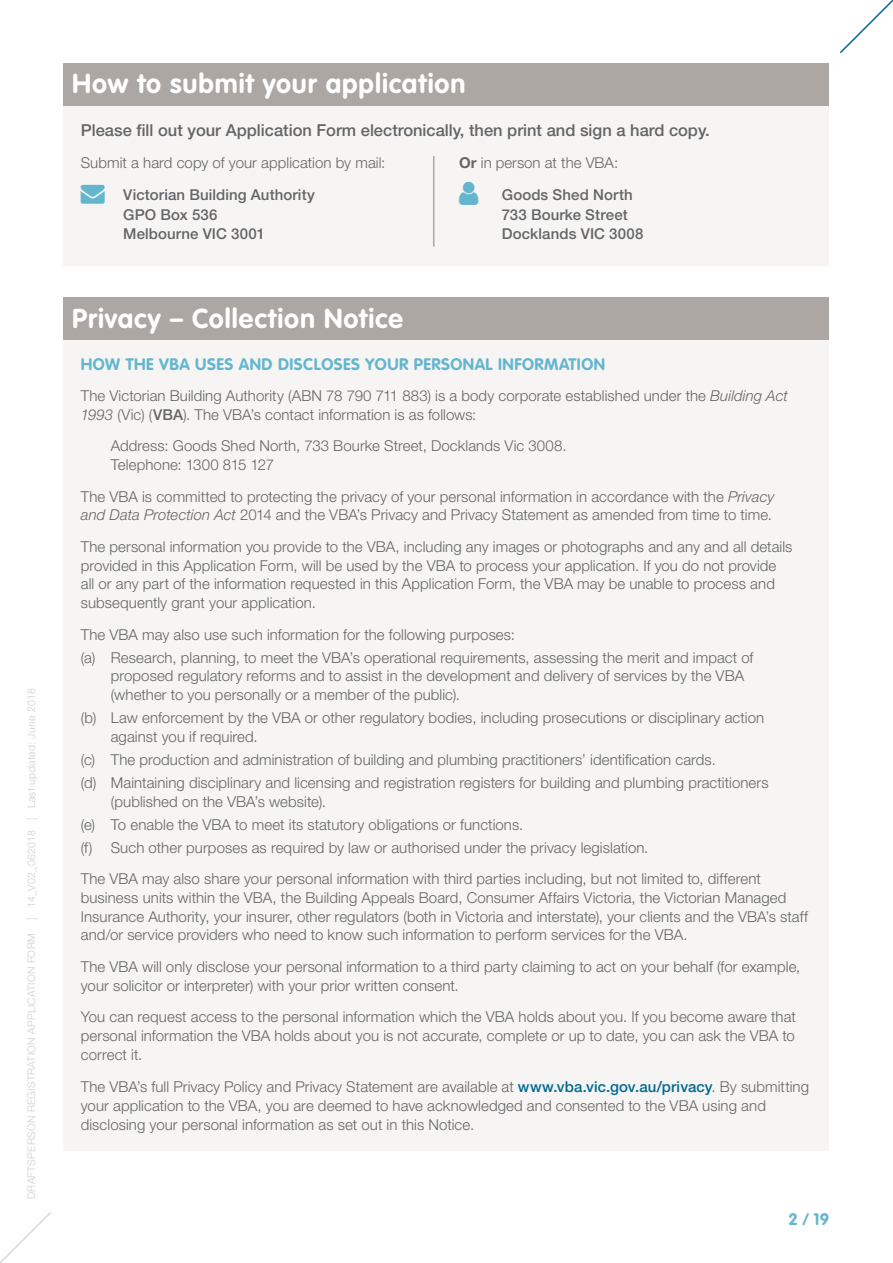
<style>
.page{position:relative;width:893px;height:1263px;background:#fff}
.page>*{position:absolute;margin:0;border:0;box-sizing:border-box;transform-origin:0 0}
.t1{font:700 27px "VAG Rounded";letter-spacing:.035em;color:#fff}
.t2{font:500 16.5px "Helvetica Neue LT Std";color:#636567}
.t3{font:700 16.5px "VAG Rounded";letter-spacing:.03em;color:#64b6cf}
.Normal_body_copy{font:300 15px/18.8px "Helvetica Neue LT Std";letter-spacing:.005em;color:#636567}
.Normal_body_copy-2{font:500 15px/19.5px "Helvetica Neue LT Std";letter-spacing:.01em;color:#636567}
.t4{font:300 10.5px "Helvetica Neue LT Std";letter-spacing:.025em;color:#d2cecb}
.s1{color:#64b6cf}
.s2{font-weight:700}
.s3{font-style:italic}
.s4{font-weight:500}
.s5{font-weight:500;color:#016a92}
</style>
<div class="page">
<div style="left:64px;top:105px;width:765px;height:161px;background:#f6f5f3"></div>
<div style="left:64px;top:63px;width:765px;height:42px;background:#ada7a3"></div>
<hr style="left:433px;top:156px;width:1px;height:91px;background:#ada7a3">
<div style="left:64px;top:340px;width:765px;height:810px;background:#f6f5f3"></div>
<div style="left:64px;top:298px;width:765px;height:42px;background:#ada7a3"></div>
<svg style="left:840px;top:0;width:53px;height:54px"></svg>
<svg style="left:0;top:1212px;width:51px;height:51px"></svg>
<p class="t4" style="left:25px;top:1199px;width:512px;rotate:-90deg">DRAFTSPERSON REGISTRATION APPLICATION FORM | 14_V02_062018 | Last updated: June 2018</p>
<p class="t1" style="left:72px;top:67px;width:395px">How to submit your application</p>
<p class="t2" style="left:81px;top:120px;width:630px">Please fill out your Application Form electronically, then print and sign a hard copy.</p>
<p class="Normal_body_copy" style="left:81px;top:153px;width:306px">Submit a hard copy of your application by mail:</p>
<p class="Normal_body_copy-2" style="left:123px;top:185px;width:193px;text-indent:-43px"><span class="s1">→</span> Victorian Building Authority<br>GPO Box 536<br>Melbourne VIC 3001</p>
<p class="Normal_body_copy" style="left:459px;top:153px;width:160px"><span class="s2">Or</span> in person at the VBA:</p>
<p class="Normal_body_copy-2" style="left:502px;top:185px;width:143px">Goods Shed North<br>733 Bourke Street<br>Docklands VIC 3008</p>
<p class="t1" style="left:72px;top:302px;width:332px">Privacy – Collection Notice</p>
<p class="t3" style="left:81px;top:354px;width:526px">HOW THE VBA USES AND DISCLOSES YOUR PERSONAL INFORMATION</p>
<p class="Normal_body_copy" style="left:81px;top:386px;width:709px">The Victorian Building Authority (ABN 78 790 711 883) is a body corporate established under the <span class="s3">Building Act<br>1993</span> (Vic) (<span class="s4">VBA</span>). The VBA’s contact information is as follows:</p>
<p class="Normal_body_copy" style="left:111px;top:436px;width:457px">Address: Goods Shed North, 733 Bourke Street, Docklands Vic 3008.<br>Telephone: 1300 815 127</p>
<p class="Normal_body_copy" style="left:81px;top:487px;width:695px">The VBA is committed to protecting the privacy of your personal information in accordance with the <span class="s3">Privacy and Data Protection Act</span> 2014 and the VBA’s Privacy and Privacy Statement as amended from time to time.</p>
<p class="Normal_body_copy" style="left:81px;top:537px;width:713px">The personal information you provide to the VBA, including any images or photographs and any and all details provided in this Application Form, will be used by the VBA to process your application. If you do not provide all or any part of the information requested in this Application Form, the VBA may be unable to process and subsequently grant your application.</p>
<p class="Normal_body_copy" style="left:81px;top:625px;width:436px">The VBA may also use such information for the following purposes:</p>
<p class="Normal_body_copy" style="left:111px;top:648px;width:644px;text-indent:-30px">(a) Research, planning, to meet the VBA’s operational requirements, assessing the merit and impact of proposed regulatory reforms and to assist in the development and delivery of services by the VBA (whether to you personally or a member of the public).</p>
<p class="Normal_body_copy" style="left:111px;top:708px;width:655px;text-indent:-30px">(b) Law enforcement by the VBA or other regulatory bodies, including prosecutions or disciplinary action against you if required.</p>
<p class="Normal_body_copy" style="left:81px;top:750px;width:637px">(c) The production and administration of building and plumbing practitioners’ identification cards.</p>
<p class="Normal_body_copy" style="left:111px;top:773px;width:659px;text-indent:-30px">(d) Maintaining disciplinary and licensing and registration registers for building and plumbing practitioners (published on the VBA’s website).</p>
<p class="Normal_body_copy" style="left:81px;top:815px;width:444px">(e) To enable the VBA to meet its statutory obligations or functions.</p>
<p class="Normal_body_copy" style="left:81px;top:838px;width:569px">(f) Such other purposes as required by law or authorised under the privacy legislation.</p>
<p class="Normal_body_copy" style="left:81px;top:869px;width:729px">The VBA may also share your personal information with third parties including, but not limited to, different business units within the VBA, the Building Appeals Board, Consumer Affairs Victoria, the Victorian Managed Insurance Authority, your insurer, other regulators (both in Victoria and interstate), your clients and the VBA’s staff and/or service providers who need to know such information to perform services for the VBA.</p>
<p class="Normal_body_copy" style="left:81px;top:957px;width:721px">The VBA will only disclose your personal information to a third party claiming to act on your behalf (for example, your solicitor or interpreter) with your prior written consent.</p>
<p class="Normal_body_copy" style="left:81px;top:1007px;width:717px;text-align:justify">You can request access to the personal information which the VBA holds about you. If you become aware that personal information the VBA holds about you is not accurate, complete or up to date, you can ask the VBA to correct it.</p>
<p class="Normal_body_copy" style="left:81px;top:1077px;width:730px">The VBA’s full Privacy Policy and Privacy Statement are available at <span class="s5">www.vba.vic.gov.au/privacy</span>. By submitting your application to the VBA, you are deemed to have acknowledged and consented to the VBA using and disclosing your personal information as set out in this Notice.</p>
<p class="t3" style="left:789px;top:1209px;width:42px">2 / 19</p>
</div>
